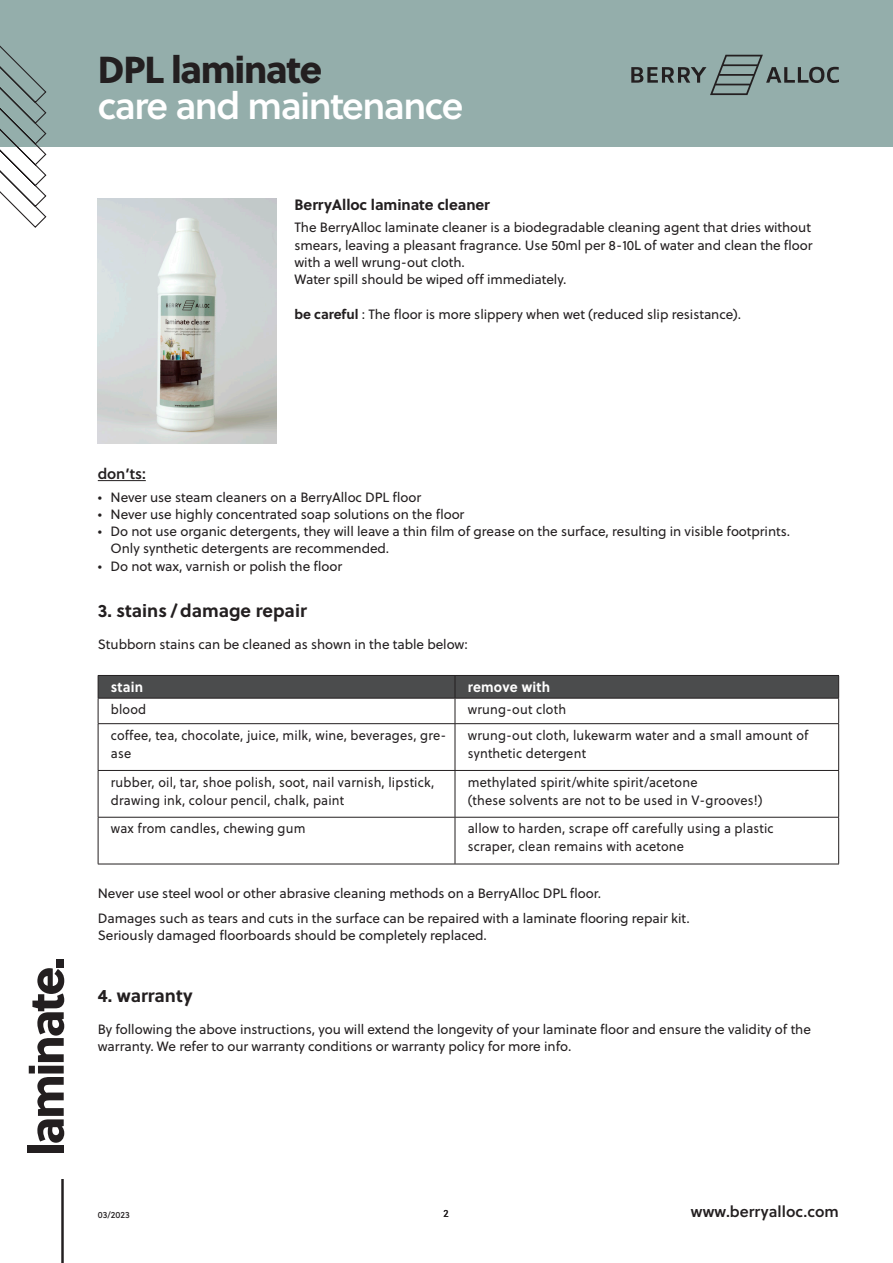
<style>
.page{position:relative;width:893px;height:1263px;background:#fff}
.page>*{position:absolute;margin:0;border:0;box-sizing:border-box;transform-origin:0 0}
.t1{font:37.5px "Soleil Sb";letter-spacing:-.04em;color:#fff}
.t2{font:37.5px "Soleil Xb";letter-spacing:-.035em;color:#231f20}
.t3{font:700 18px "Soleil";color:#231f20}
.t4{font:15.6px "Soleil Sb";color:#231f20}
.t5{font:700 15px "Soleil";letter-spacing:-.005em;color:#231f20}
.t6{font:15px "Soleil Sb";color:#231f20}
.t7{font:700 14.25px "Soleil";letter-spacing:.015em;color:#fff;scale:.95 1}
.t8{font:13.5px/17.2px "Soleil";letter-spacing:-.005em;color:#231f20;text-align:justify}
.t9{font:13.5px/18px "Soleil";letter-spacing:.015em;color:#231f20;scale:.95 1}
.t10{font:13.5px "Soleil";letter-spacing:-.005em;color:#231f20;scale:.95 1}
.t11{font:10.5px "Soleil";color:#231f20;scale:.95 1}
.t12{font:9px "Soleil Bk";letter-spacing:.005em;color:#231f20}
.s1{font-weight:700}
</style>
<div class="page">
<div style="left:0;top:0;width:893px;height:147px;background:#94aeab"></div>
<svg style="left:631px;top:55px;width:208px;height:40px"></svg>
<svg style="left:0;top:45px;width:47px;height:183px"></svg>
<hr style="left:61px;top:1179px;width:3px;height:84px;background:#231f20">
<div style="left:28px;top:1145px;width:36px;height:8px;background:#231f20"></div>
<svg style="left:29px;top:968px;width:35px;height:175px"></svg>
<div style="left:56px;top:959px;width:8px;height:8px;background:#231f20"></div>
<img style="left:98px;top:198px;width:178px;height:246px">
<hr style="left:98px;top:480px;width:48px;height:1px;background:#231f20">
<svg style="left:98px;top:675px;width:741px;height:48px"></svg>
<hr style="left:98px;top:723px;width:357px;height:1px;background:#231f20">
<hr style="left:98px;top:724px;width:1px;height:46px;background:#231f20">
<hr style="left:455px;top:723px;width:384px;height:1px;background:#231f20">
<hr style="left:455px;top:724px;width:1px;height:46px;background:#231f20">
<hr style="left:838px;top:724px;width:1px;height:46px;background:#231f20">
<hr style="left:98px;top:770px;width:357px;height:1px;background:#231f20">
<hr style="left:98px;top:771px;width:1px;height:46px;background:#231f20">
<hr style="left:455px;top:770px;width:384px;height:1px;background:#231f20">
<hr style="left:455px;top:771px;width:1px;height:46px;background:#231f20">
<hr style="left:838px;top:771px;width:1px;height:46px;background:#231f20">
<hr style="left:98px;top:817px;width:357px;height:1px;background:#231f20">
<hr style="left:98px;top:817px;width:1px;height:47px;background:#231f20">
<hr style="left:455px;top:817px;width:384px;height:1px;background:#231f20">
<hr style="left:455px;top:817px;width:1px;height:47px;background:#231f20">
<hr style="left:838px;top:817px;width:1px;height:47px;background:#231f20">
<hr style="left:98px;top:864px;width:357px;height:1px;background:#231f20">
<hr style="left:455px;top:864px;width:384px;height:1px;background:#231f20">
<p class="t2" style="left:98px;top:40px;width:226px">DPL laminate</p>
<p class="t1" style="left:98px;top:77px;width:367px">care and maintenance</p>
<p class="t5" style="left:294px;top:193px;width:197px">BerryAlloc laminate cleaner</p>
<p class="t8" style="left:294px;top:219px;width:520px">The BerryAlloc laminate cleaner is a biodegradable cleaning agent that dries without smears, leaving a pleasant fragrance. Use 50ml per 8-10L of water and clean the floor with a well wrung-out cloth.</p>
<p class="t8" style="left:294px;top:270px;width:273px">Water spill should be wiped off immediately.</p>
<p class="t8" style="left:294px;top:305px;width:448px"><span class="s1">be careful</span> : The floor is more slippery when wet (reduced slip resistance).</p>
<p class="t6" style="left:98px;top:462px;width:50px">don’ts:</p>
<p class="t8" style="left:98px;top:488px;width:325px">• Never use steam cleaners on a BerryAlloc DPL floor</p>
<p class="t8" style="left:98px;top:505px;width:368px">• Never use highly concentrated soap solutions on the floor</p>
<p class="t8" style="left:98px;top:522px;width:694px">• Do not use organic detergents, they will leave a thin film of grease on the surface, resulting in visible footprints.</p>
<p class="t8" style="left:111px;top:540px;width:280px">Only synthetic detergents are recommended.</p>
<p class="t8" style="left:98px;top:557px;width:246px">• Do not wax, varnish or polish the floor</p>
<p class="t3" style="left:98px;top:596px;width:210px">3. stains / damage repair</p>
<p class="t8" style="left:98px;top:635px;width:372px">Stubborn stains can be cleaned as shown in the table below:</p>
<p class="t7" style="left:111px;top:676px;width:36px">stain</p>
<p class="t7" style="left:468px;top:676px;width:88px">remove with</p>
<p class="t10" style="left:111px;top:700px;width:39px">blood</p>
<p class="t9" style="left:468px;top:700px;width:105px">wrung-out cloth</p>
<p class="t9" style="left:111px;top:726px;width:355px">coffee, tea, chocolate, juice, milk, wine, beverages, gre&shy;ase</p>
<p class="t9" style="left:468px;top:726px;width:360px">wrung-out cloth, lukewarm water and a small amount of synthetic detergent</p>
<p class="t9" style="left:111px;top:772px;width:342px">rubber, oil, tar, shoe polish, soot, nail varnish, lipstick, drawing ink, colour pencil, chalk, paint</p>
<p class="t9" style="left:468px;top:772px;width:243px">methylated spirit/white spirit/acetone</p>
<p class="t9" style="left:468px;top:790px;width:312px">(these solvents are not to be used in V-grooves!)</p>
<p class="t9" style="left:111px;top:819px;width:206px">wax from candles, chewing gum</p>
<p class="t9" style="left:468px;top:819px;width:324px">allow to harden, scrape off carefully using a plastic</p>
<p class="t9" style="left:468px;top:837px;width:229px">scraper, clean remains with acetone</p>
<p class="t8" style="left:98px;top:884px;width:505px">Never use steel wool or other abrasive cleaning methods on a BerryAlloc DPL floor.</p>
<p class="t8" style="left:98px;top:909px;width:593px">Damages such as tears and cuts in the surface can be repaired with a laminate flooring repair kit.</p>
<p class="t8" style="left:98px;top:926px;width:391px">Seriously damaged floorboards should be completely replaced.</p>
<p class="t3" style="left:98px;top:982px;width:96px">4. warranty</p>
<p class="t8" style="left:98px;top:1020px;width:715px">By following the above instructions, you will extend the longevity of your laminate floor and ensure the validity of the warranty. We refer to our warranty conditions or warranty policy for more info.</p>
<p class="t12" style="left:98px;top:1208px;width:34px">03/2023</p>
<p class="t4" style="left:691px;top:1199px;width:150px">www.berryalloc.com</p>
<p class="t11" style="left:443px;top:1206px;width:7px">2</p>
</div>
